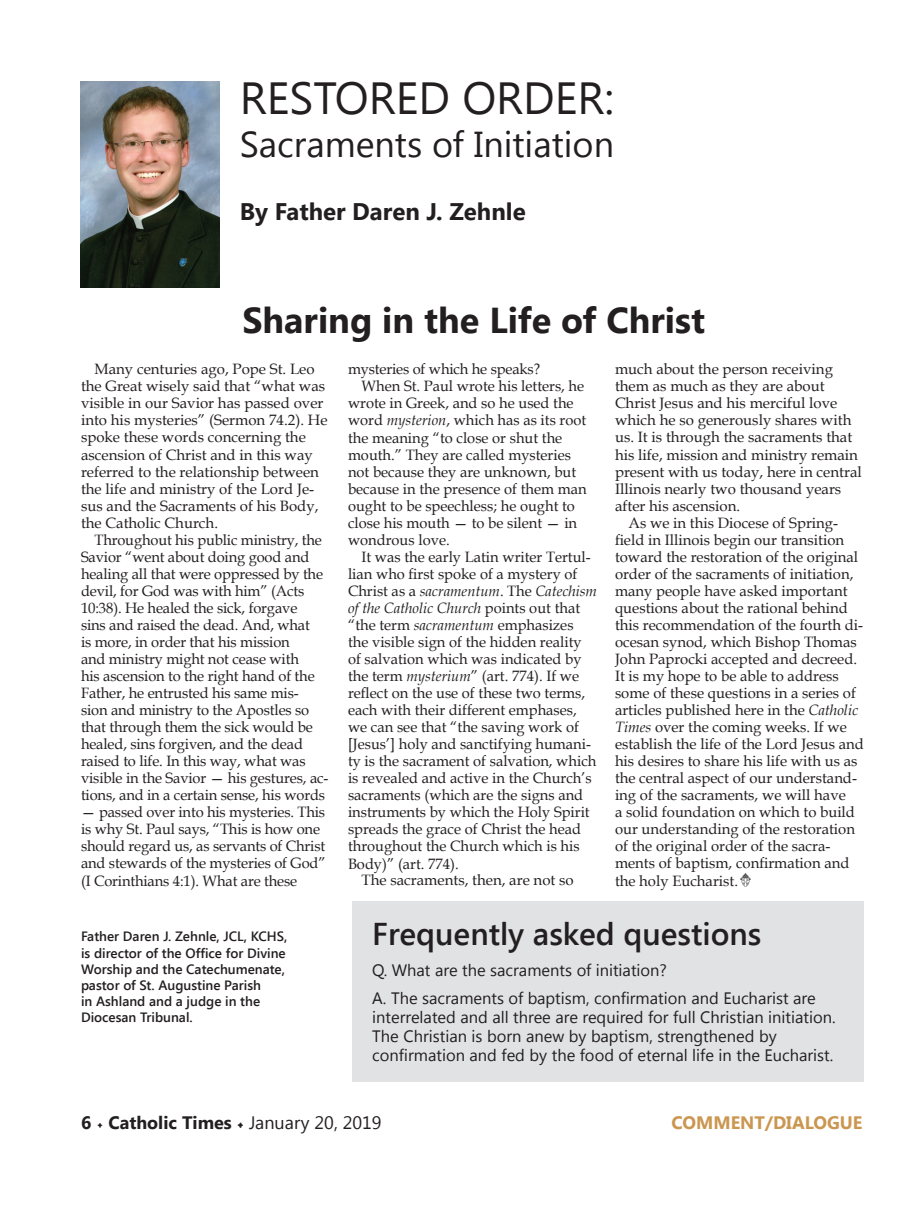
<style>
.page{position:relative;width:918px;height:1215px;background:#fff}
.page>*{position:absolute;margin:0;border:0;box-sizing:border-box;transform-origin:0 0}
.t1{font:45px "Segoe UI";color:#231f20}
.t2{font:700 36px "Segoe UI";color:#231f20}
.t3{font:36px "Segoe UI";color:#231f20}
.t4{font:600 31.5px "Segoe UI";color:#231f20}
.t5{font:700 24px "Segoe UI";color:#231f20}
.t6{font:700 18px "Segoe UI";color:#231f20}
.t7{font:700 18px "Segoe UI";color:#cb9650}
.t8{font:16.5px/19px "Segoe UI";color:#231f20}
.t9{font:15px/17.1px "Book Antiqua";color:#231f20}
.t10{font:italic 15px "Book Antiqua";color:#231f20}
.t11{font:600 13.5px/16.2px "Segoe UI";color:#231f20}
.s1{font-style:italic}
.s2{font-style:normal}
.s3{font-family:"Adobe Jenson Pro";font-weight:400}
.s4{font-family:"Adobe Jenson Pro"}
.s5{font-weight:400}
</style>
<div class="page">
<img style="left:81px;top:81px;width:139px;height:206px">
<div style="left:352px;top:901px;width:512px;height:181px;background:#e1e2e4"></div>
<img style="left:740px;top:873px;width:10px;height:14px">
<h1 class="t1" style="left:240px;top:67px;width:376px">RESTORED ORDER:</h1>
<h2 class="t3" style="left:240px;top:119px;width:376px">Sacraments of Initiation</h2>
<h3 class="t5" style="left:240px;top:195px;width:287px">By Father Daren J. Zehnle</h3>
<h2 class="t2" style="left:242px;top:294px;width:464px">Sharing in the Life of Christ</h2>
<p class="t9" style="left:81px;top:360px;width:248px;text-indent:14px">Many centuries ago, Pope St. Leo the Great wisely said that “what was visible in our Savior has passed over into his mysteries” (Sermon 74.2). He spoke these words concerning the ascension of Christ and in this way referred to the relationship between the life and ministry of the Lord Je&shy;sus and the Sacraments of his Body, the Catholic Church.</p>
<p class="t9" style="left:81px;top:531px;width:249px;text-indent:13px">Throughout his public ministry, the Savior “went about doing good and healing all that were oppressed by the devil, for God was with him” (Acts 10:38). He healed the sick, forgave<br>sins and raised the dead. And, what<br>is more, in order that his mission<br>and ministry might not cease with<br>his ascension to the right hand of the Father, he entrusted his same mis&shy;sion and ministry to the Apostles so that through them the sick would be healed, sins forgiven, and the dead raised to life. In this way, what was visible in the Savior — his gestures, ac&shy;tions, and in a certain sense, his words</p>
<p class="t9" style="left:81px;top:803px;width:246px">— passed over into his mysteries. This is why St. Paul says, “This is how one should regard us, as servants of Christ and stewards of the mysteries of God” (I Corinthians 4:1). What are these</p>
<p class="t9" style="left:348px;top:360px;width:194px">mysteries of which he speaks?</p>
<p class="t9" style="left:361px;top:377px;width:224px">When St. Paul wrote his letters, he</p>
<p class="t9" style="left:348px;top:394px;width:227px">wrote in Greek, and so he used the</p>
<p class="t9" style="left:348px;top:411px;width:240px">word <span class="s1">mysterion</span>, which has as its root</p>
<p class="t9" style="left:348px;top:429px;width:216px">the meaning “to close or shut the</p>
<p class="t9" style="left:348px;top:446px;width:224px">mouth.” They are called mysteries</p>
<p class="t9" style="left:348px;top:463px;width:230px">not because they are unknown, but</p>
<p class="t9" style="left:348px;top:480px;width:240px">because in the presence of them man</p>
<p class="t9" style="left:348px;top:497px;width:228px">ought to be speechless; he ought to</p>
<p class="t9" style="left:348px;top:514px;width:231px">close his mouth — to be silent — in</p>
<p class="t9" style="left:348px;top:531px;width:103px">wondrous love.</p>
<p class="t9" style="left:361px;top:548px;width:231px">It was the early Latin writer Tertul-</p>
<p class="t9" style="left:348px;top:565px;width:231px">lian who first spoke of a mystery of</p>
<p class="t10" style="left:348px;top:580px;width:250px"><span class="s2">Christ as a</span> sacramentum<span class="s2">. The</span> Catechism</p>
<p class="t10" style="left:348px;top:597px;width:234px">of the Catholic Church <span class="s2">points out that</span></p>
<p class="t9" style="left:348px;top:616px;width:227px">“the term <span class="s1">sacramentum</span> emphasizes</p>
<p class="t9" style="left:348px;top:633px;width:235px">the visible sign of the hidden reality</p>
<p class="t9" style="left:348px;top:650px;width:235px">of salvation which was indicated by</p>
<p class="t9" style="left:348px;top:667px;width:233px">the term <span class="s1">mysterium</span>” (art. 774). If we</p>
<p class="t9" style="left:348px;top:684px;width:239px">reflect on the use of these two terms,</p>
<p class="t9" style="left:348px;top:701px;width:230px">each with their different emphases,</p>
<p class="t9" style="left:348px;top:718px;width:233px">we can see that “the saving work of</p>
<p class="t9" style="left:348px;top:735px;width:245px">[Jesus’] holy and sanctifying humani-</p>
<p class="t9" style="left:348px;top:752px;width:250px">ty is the sacrament of salvation, which</p>
<p class="t9" style="left:348px;top:769px;width:245px">is revealed and active in the Church’s</p>
<p class="t9" style="left:348px;top:786px;width:237px">sacraments (which are the signs and</p>
<p class="t9" style="left:348px;top:803px;width:243px">instruments by which the Holy Spirit</p>
<p class="t9" style="left:348px;top:820px;width:235px">spreads the grace of Christ the head</p>
<p class="t9" style="left:348px;top:837px;width:233px">throughout the Church which is his</p>
<p class="t9" style="left:348px;top:855px;width:112px">Body)” (art. 774).</p>
<p class="t9" style="left:362px;top:871px;width:214px">The sacraments, then, are not so</p>
<p class="t9" style="left:615px;top:360px;width:220px">much about the person receiving</p>
<p class="t9" style="left:615px;top:377px;width:211px">them as much as they are about</p>
<p class="t9" style="left:615px;top:394px;width:224px">Christ Jesus and his merciful love</p>
<p class="t9" style="left:615px;top:411px;width:238px">which he so generously shares with</p>
<p class="t9" style="left:615px;top:428px;width:239px">us. It is through the sacraments that</p>
<p class="t9" style="left:615px;top:446px;width:245px">his life, mission and ministry remain</p>
<p class="t9" style="left:615px;top:463px;width:248px">present with us today, here in central</p>
<p class="t9" style="left:615px;top:480px;width:228px">Illinois nearly two thousand years</p>
<p class="t9" style="left:615px;top:497px;width:127px">after his ascension.</p>
<p class="t9" style="left:628px;top:514px;width:211px">As we in this Diocese of Spring-</p>
<p class="t9" style="left:615px;top:531px;width:231px">field in Illinois begin our transition</p>
<p class="t9" style="left:615px;top:548px;width:245px">toward the restoration of the original</p>
<p class="t9" style="left:615px;top:565px;width:240px">order of the sacraments of initiation,</p>
<p class="t9" style="left:615px;top:582px;width:234px">many people have asked important</p>
<p class="t9" style="left:615px;top:599px;width:234px">questions about the rational behind</p>
<p class="t9" style="left:615px;top:616px;width:250px">this recommendation of the fourth di-</p>
<p class="t9" style="left:615px;top:633px;width:243px">ocesan synod, which Bishop Thomas</p>
<p class="t9" style="left:615px;top:650px;width:244px">John Paprocki accepted and decreed.</p>
<p class="t9" style="left:615px;top:667px;width:225px">It is my hope to be able to address</p>
<p class="t9" style="left:615px;top:684px;width:243px">some of these questions in a series of</p>
<p class="t9" style="left:615px;top:701px;width:245px">articles published here in the <span class="s1">Catholic</span></p>
<p class="t9" style="left:615px;top:718px;width:234px"><span class="s1">Times</span> over the coming weeks. If we</p>
<p class="t9" style="left:615px;top:735px;width:250px">establish the life of the Lord Jesus and</p>
<p class="t9" style="left:615px;top:752px;width:244px">his desires to share his life with us as</p>
<p class="t9" style="left:615px;top:769px;width:244px">the central aspect of our understand-</p>
<p class="t9" style="left:615px;top:786px;width:232px">ing of the sacraments, we will have</p>
<p class="t9" style="left:615px;top:803px;width:242px">a solid foundation on which to build</p>
<p class="t9" style="left:615px;top:820px;width:242px">our understanding of the restoration</p>
<p class="t9" style="left:615px;top:837px;width:217px">of the original order of the sacra-</p>
<p class="t9" style="left:615px;top:854px;width:236px">ments of baptism, confirmation and</p>
<p class="t9" style="left:615px;top:872px;width:125px">the holy Eucharist.</p>
<p class="t11" style="left:81px;top:928px;width:208px">Father Daren J. Zehnle, JCL, KCHS, is director of the Office for Divine<br>Worship and the Catechumenate, pastor of St. Augustine Parish<br>in Ashland and a judge in the<br>Diocesan Tribunal.</p>
<h3 class="t4" style="left:372px;top:912px;width:391px">Frequently asked questions</h3>
<p class="t8" style="left:372px;top:955px;width:445px;line-height:27.9px">Q. What are the sacraments of initiation?<br>A. The sacraments of baptism, confirmation and Eucharist are</p>
<p class="t8" style="left:372px;top:1007px;width:465px">interrelated and all three are required for full Christian initiation.<br>The Christian is born anew by baptism, strengthened by confirmation and fed by the food of eternal life in the Eucharist.</p>
<p class="t6" style="left:81px;top:1110px;width:302px">6 <span class="s3">•</span> Catholic Times <span class="s4">•</span> <span class="s5">January 20, 2019</span></p>
<p class="t7" style="left:672px;top:1110px;width:192px">COMMENT/DIALOGUE</p>
</div>
